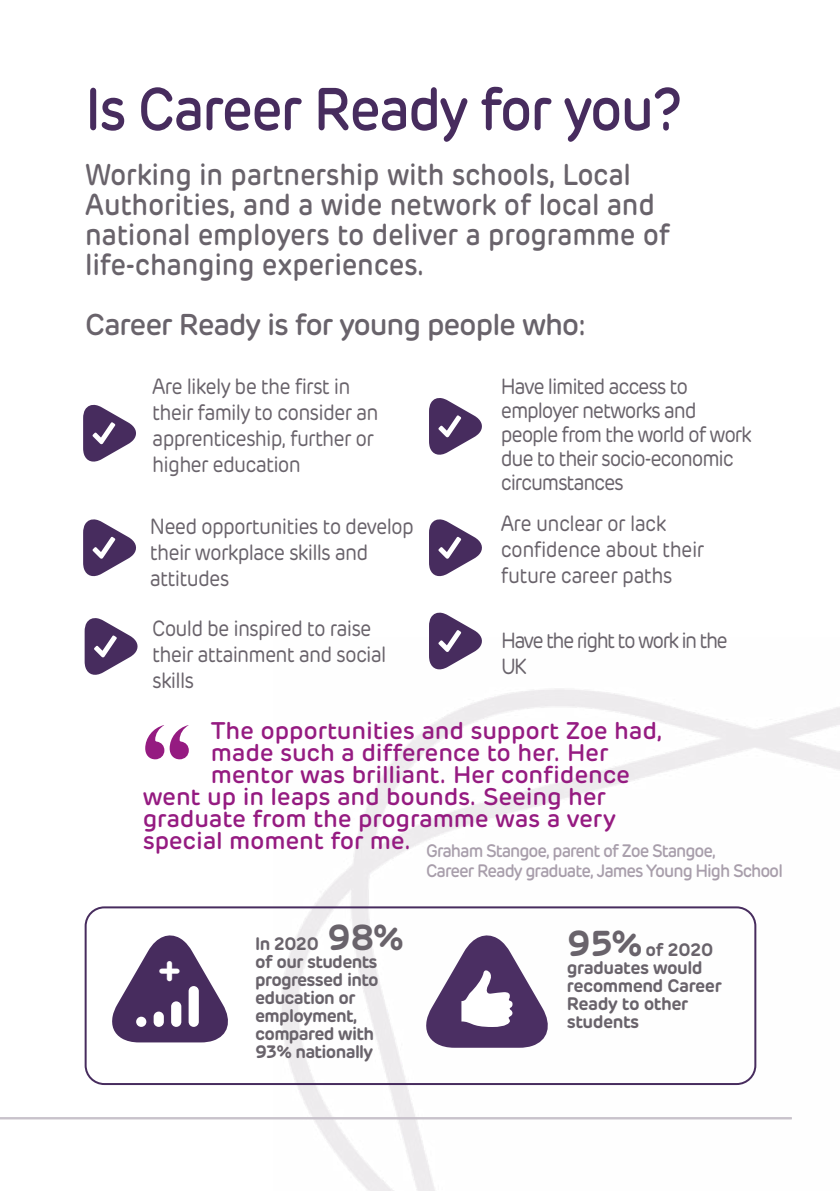
<style>
.page{position:relative;width:840px;height:1191px;background:#fff}
.page>*{position:absolute;margin:0;border:0;box-sizing:border-box;transform-origin:0 0}
.t1{font:500 60px "Rubrik";letter-spacing:-.04em;color:#472c5e;scale:.93 1}
.t2{font:600 39.6px "Rubrik";color:#fff}
.t3{font:500 30px/30px "Rubrik";letter-spacing:-.01em;color:#69636b;scale:.92 1}
.t4{font:500 30px "Rubrik";letter-spacing:-.04em;color:#69636b}
.t5{font:500 24px "Rubrik";letter-spacing:-.01em;color:#951b81}
.t6{font:22px/26px "Rubrik";letter-spacing:-.04em;color:#69636b;scale:.9 1}
.t7{font:22px/24px "Rubrik";letter-spacing:-.06em;color:#69636b;scale:.9 1}
.t8{font:22px/26px "Rubrik";letter-spacing:-.08em;color:#69636b;scale:.9 1}
.t9{font:600 18px/18px "Rubrik";letter-spacing:-.04em;color:#69636b}
.t10{font:500 18px/20px "Rubrik";letter-spacing:-.06em;color:#a89eab;scale:.94 1}
.s1{font-size:36px}
</style>
<div class="page">
<img style="left:274px;top:688px;width:565px;height:503px">
<hr style="left:0;top:1117px;width:791px;height:2px;background:#c8c2cb">
<div style="left:85px;top:906px;width:671px;height:179px;border:2px solid #472c5e;border-radius:19px"></div>
<svg style="left:112px;top:935px;width:116px;height:107px"></svg>
<div style="left:136px;top:1016px;width:10px;height:11px;background:#fff;border-radius:50%"></div>
<div style="left:153px;top:1011px;width:11px;height:16px;background:#fff;border-radius:5px"></div>
<div style="left:171px;top:1001px;width:10px;height:26px;background:#fff;border-radius:5px"></div>
<div style="left:188px;top:986px;width:11px;height:41px;background:#fff;border-radius:5px"></div>
<svg style="left:424px;top:931px;width:128px;height:116px"></svg>
<svg style="left:83px;top:404px;width:53px;height:58px"></svg>
<svg style="left:83px;top:519px;width:53px;height:58px"></svg>
<svg style="left:85px;top:618px;width:53px;height:57px"></svg>
<svg style="left:429px;top:519px;width:53px;height:58px"></svg>
<svg style="left:429px;top:398px;width:53px;height:57px"></svg>
<svg style="left:429px;top:612px;width:53px;height:58px"></svg>
<svg style="left:145px;top:725px;width:44px;height:34px"></svg>
<h1 class="t1" style="left:85px;top:71px;width:644px">Is Career Ready for you?</h1>
<h3 class="t3" style="left:85px;top:159px;width:637px">Working in partnership with schools, Local Authorities, and a wide network of local and national employers to deliver a programme of life-changing experiences.</h3>
<h3 class="t4" style="left:85px;top:305px;width:502px">Career Ready is for young people who:</h3>
<p class="t6" style="left:152px;top:373px;width:253px">Are likely be the first in their family to consider an apprenticeship, further or higher education</p>
<p class="t6" style="left:150px;top:513px;width:295px">Need opportunities to develop their workplace skills and attitudes</p>
<p class="t6" style="left:152px;top:615px;width:261px">Could be inspired to raise their attainment and social skills</p>
<p class="t7" style="left:500px;top:374px;width:280px">Have limited access to employer networks and people from the world of work due to their socio-economic circumstances</p>
<p class="t6" style="left:500px;top:510px;width:227px">Are unclear or lack confidence about their future career paths</p>
<p class="t8" style="left:500px;top:627px;width:253px">Have the right to work in the<br>UK</p>
<p class="t5" style="left:211px;top:715px;width:452px">The opportunities and support Zoe had,</p>
<p class="t5" style="left:211px;top:737px;width:399px">made such a difference to her. Her</p>
<p class="t5" style="left:211px;top:759px;width:420px">mentor was brilliant. Her confidence</p>
<p class="t5" style="left:143px;top:781px;width:464px">went up in leaps and bounds. Seeing her</p>
<p class="t5" style="left:143px;top:803px;width:474px">graduate from the programme was a very</p>
<p class="t5" style="left:143px;top:825px;width:270px">special moment for me.</p>
<p class="t10" style="left:426px;top:840px;width:381px">Graham Stangoe, parent of Zoe Stangoe,<br>Career Ready graduate, James Young High School</p>
<h2 class="t2" style="left:157px;top:946px;width:26px">+</h2>
<p class="t9" style="left:255px;top:935px;width:150px">In 2020 <span class="s1">98% </span>of our students progressed into education or employment, compared with<br>93% nationally</p>
<p class="t9" style="left:566px;top:940px;width:156px"><span class="s1">95%</span> of 2020 graduates would recommend Career<br>Ready to other students</p>
</div>
